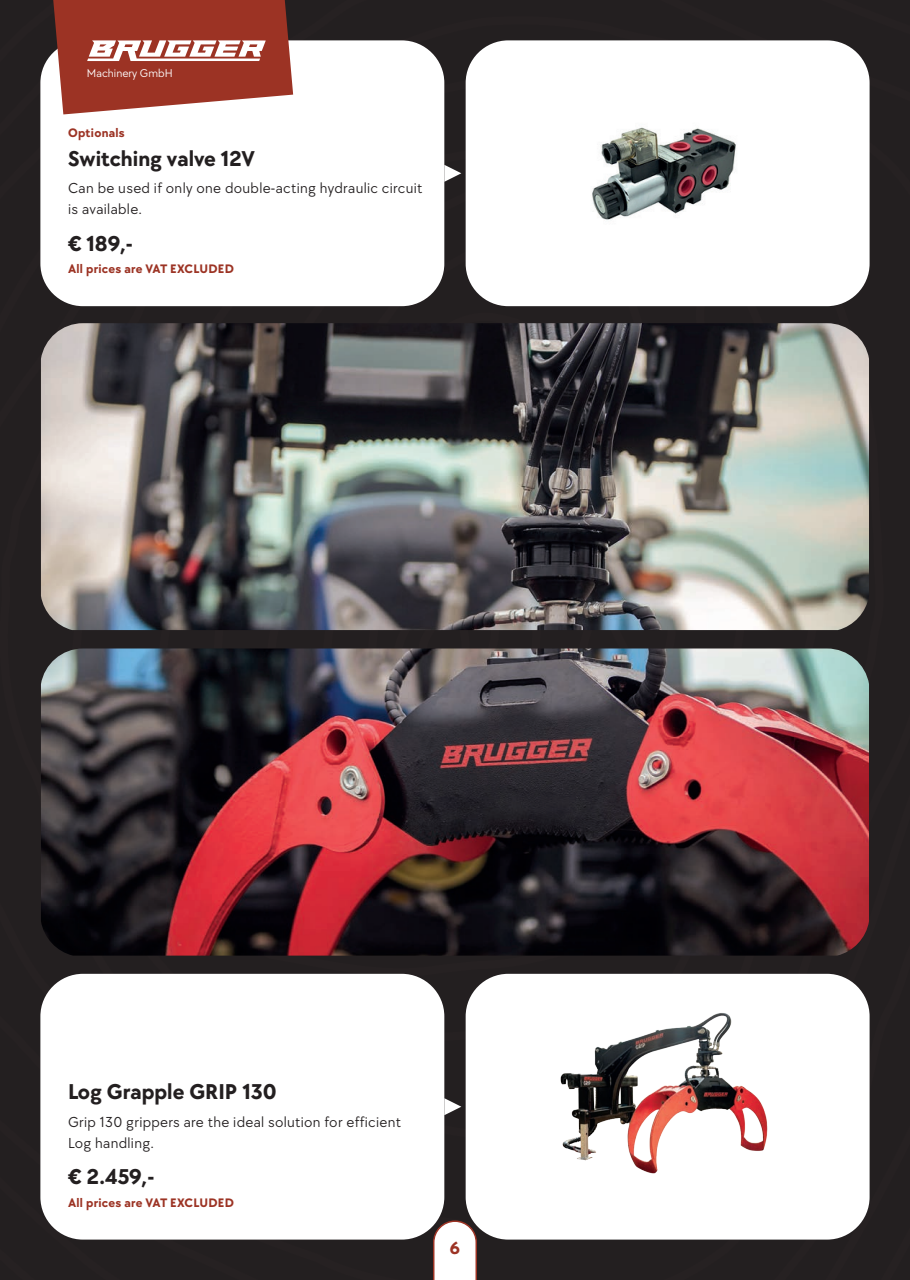
<style>
.page{position:relative;width:910px;height:1280px;background:#fff}
.page>*{position:absolute;margin:0;border:0;box-sizing:border-box;transform-origin:0 0}
.t1{font:700 22.2px "TT Chocolates Trl";color:#231f20}
.t2{font:700 18px "TT Chocolates Trl";color:#9c3324}
.t3{font:15px/21px "TT Chocolates Trl";letter-spacing:.02em;color:#231f20}
.t4{font:700 12.75px "TT Chocolates Trl";letter-spacing:.02em;color:#9c3324}
.t5{font:11.7px "TT Chocolates Trl";color:#fff}
</style>
<div class="page">
<div style="left:367px;top:0;width:292px;height:16px;background:#231f20"></div>
<div style="left:367px;top:16px;width:543px;height:412px;background:#231f20"></div>
<div style="left:0;top:73px;width:885px;height:871px;background:#231f20"></div>
<div style="left:209px;top:229px;width:467px;height:419px;background:#231f20"></div>
<div style="left:261px;top:312px;width:374px;height:336px;background:#231f20"></div>
<svg style="left:359px;top:630px;width:183px;height:18px"></svg>
<div style="left:392px;top:630px;width:110px;height:18px;background:#231f20"></div>
<svg style="left:0;top:944px;width:663px;height:276px;background:#262122"></svg>
<div style="left:663px;top:794px;width:247px;height:433px;background:#231f20"></div>
<div style="left:0;top:1015px;width:52px;height:212px;background:#231f20"></div>
<div style="left:0;top:0;width:367px;height:332px;background:#231f20"></div>
<div style="left:659px;top:0;width:251px;height:102px;background:#231f20"></div>
<div style="left:0;top:1227px;width:910px;height:53px;background:#231f20"></div>
<div style="left:466px;top:40px;width:404px;height:266px;background:#fff;border-radius:43px"></div>
<div style="left:466px;top:974px;width:404px;height:265px;background:#fff;border-radius:43px"></div>
<div style="left:40px;top:40px;width:404px;height:266px;background:#fff;border-radius:43px"></div>
<svg style="left:444px;top:165px;width:17px;height:17px"></svg>
<div style="left:40px;top:974px;width:404px;height:265px;background:#fff;border-radius:43px"></div>
<svg style="left:444px;top:1098px;width:17px;height:17px"></svg>
<svg style="left:0;top:0;width:293px;height:138px"></svg>
<img style="left:560px;top:1013px;width:208px;height:161px">
<img style="left:592px;top:127px;width:144px;height:93px">
<img style="left:41px;top:323px;width:828px;height:307px">
<img style="left:41px;top:648px;width:828px;height:307px">
<svg style="left:432px;top:1220px;width:46px;height:60px"></svg>
<p class="t5" style="left:87px;top:65px;width:87px">Machinery GmbH</p>
<p class="t4" style="left:68px;top:124px;width:58px">Optionals</p>
<h1 class="t1" style="left:68px;top:143px;width:189px">Switching valve 12V</h1>
<p class="t3" style="left:68px;top:177px;width:356px">Can be used if only one double-acting hydraulic circuit is available.</p>
<h1 class="t1" style="left:68px;top:228px;width:66px">€ 189,-</h1>
<p class="t4" style="left:68px;top:260px;width:167px">All prices are VAT EXCLUDED</p>
<h1 class="t1" style="left:68px;top:1076px;width:210px">Log Grapple GRIP 130</h1>
<p class="t3" style="left:68px;top:1111px;width:335px">Grip 130 grippers are the ideal solution for efficient<br>Log handling.</p>
<h1 class="t1" style="left:68px;top:1161px;width:88px">€ 2.459,-</h1>
<p class="t4" style="left:68px;top:1193px;width:167px">All prices are VAT EXCLUDED</p>
<p class="t2" style="left:450px;top:1235px;width:12px">6</p>
</div>
